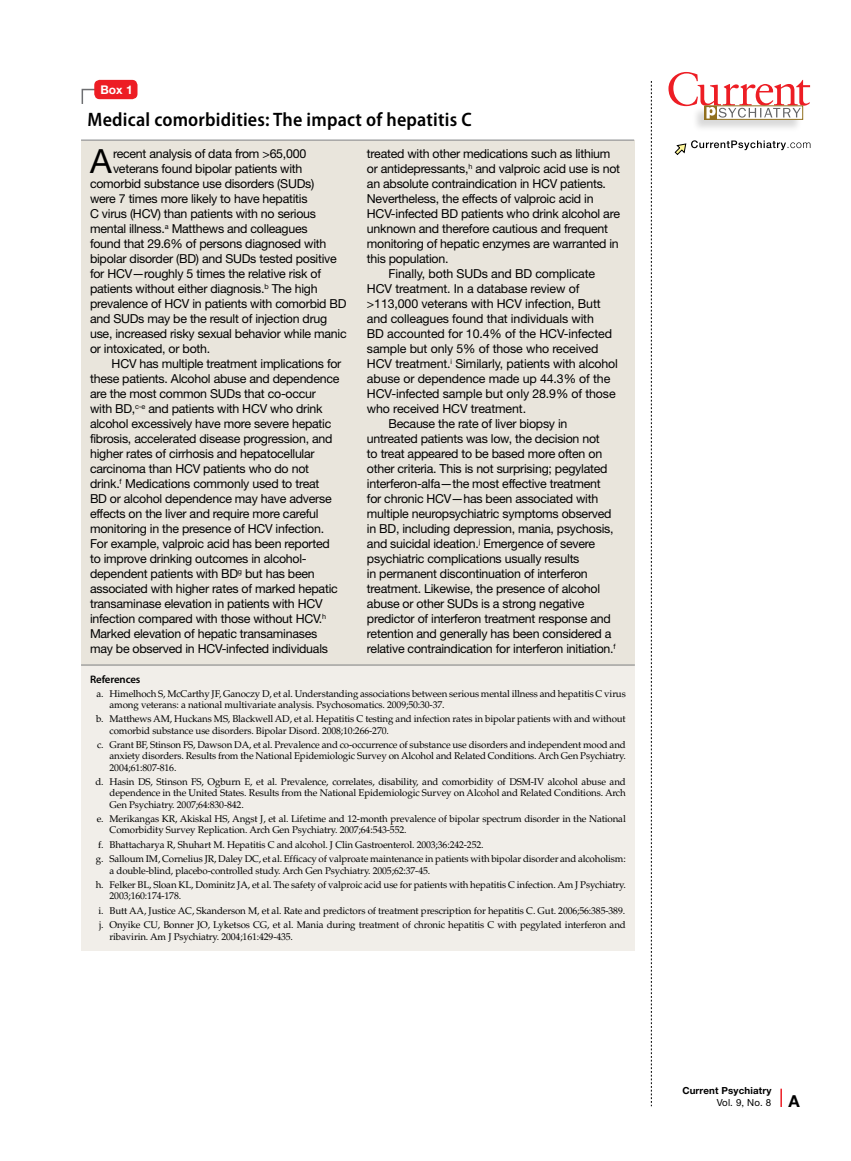
<style>
.page{position:relative;width:851px;height:1161px;background:#fff}
.page>*{position:absolute;margin:0;border:0;box-sizing:border-box;transform-origin:0 0}
.Table_Text{font:33.45px "Helvetica Neue LT Std";color:#000}
.Table_Title{font:600 semi-condensed 19.5px "Myriad Pro";letter-spacing:.01em;color:#000}
.Table_Text-2{font:12.3px/15px "Helvetica Neue LT Std";letter-spacing:-.02em;color:#000}
.t1{font:700 12px "Helvetica Neue LT Std";color:#fff}
.Reference_Hed{font:600 10.8px "Myriad Pro";letter-spacing:-.01em;color:#000}
.References{font:9.75px/11.2px "Palatino LT Std";letter-spacing:-.015em;color:#000}
.t2{font:700 9.75px/12px "Helvetica Neue LT Std";letter-spacing:.015em;color:#000}
.s1{font-weight:400}
.s2{font-size:16.5px}
</style>
<div class="page">
<div style="left:691px;top:106px;width:111px;height:27px;background:#000;opacity:.15"></div>
<div style="left:704px;top:106px;width:99px;height:14px;background:#9b7e36"></div>
<div style="left:704px;top:106px;width:13px;height:14px;background:#91701f"></div>
<svg style="left:668px;top:72px;width:142px;height:47px"></svg>
<svg style="left:674px;top:140px;width:136px;height:15px"></svg>
<svg style="left:780px;top:1089px;width:1px;height:18px"></svg>
<svg style="left:651px;top:81px;width:1px;height:1025px"></svg>
<svg style="left:81px;top:88px;width:19px;height:16px"></svg>
<div style="left:94px;top:80px;width:43px;height:19px;background:#ed1d24;border-radius:5px"></div>
<div style="left:81px;top:140px;width:553px;height:526px;background:#e9e5dc"></div>
<hr style="left:81px;top:140px;width:553px;height:1px;background:#808285">
<div style="left:81px;top:666px;width:553px;height:285px;background:#f1eee9"></div>
<hr style="left:81px;top:665px;width:553px;height:1px;background:#808285">
<p class="t1" style="left:100px;top:82px;width:34px">Box 1</p>
<p class="Table_Title" style="left:87px;top:108px;width:385px">Medical comorbidities: The impact of hepatitis C</p>
<p class="Table_Text" style="left:90px;top:141px;width:23px">A</p>
<p class="Table_Text-2" style="left:113px;top:146px;width:195px">recent analysis of data from &gt;65,000</p>
<p class="Table_Text-2" style="left:113px;top:161px;width:191px">veterans found bipolar patients with</p>
<p class="Table_Text-2" style="left:90px;top:176px;width:226px">comorbid substance use disorders (SUDs)</p>
<p class="Table_Text-2" style="left:90px;top:191px;width:219px">were 7 times more likely to have hepatitis</p>
<p class="Table_Text-2" style="left:90px;top:206px;width:227px">C virus (HCV) than patients with no serious</p>
<p class="Table_Text-2" style="left:90px;top:221px;width:219px">mental illness.<sup>a</sup> Matthews and colleagues</p>
<p class="Table_Text-2" style="left:90px;top:236px;width:238px">found that 29.6% of persons diagnosed with</p>
<p class="Table_Text-2" style="left:90px;top:251px;width:248px">bipolar disorder (BD) and SUDs tested positive</p>
<p class="Table_Text-2" style="left:90px;top:266px;width:232px">for HCV—roughly 5 times the relative risk of</p>
<p class="Table_Text-2" style="left:90px;top:281px;width:229px">patients without either diagnosis.<sup>b</sup> The high</p>
<p class="Table_Text-2" style="left:90px;top:296px;width:258px">prevalence of HCV in patients with comorbid BD</p>
<p class="Table_Text-2" style="left:90px;top:311px;width:239px">and SUDs may be the result of injection drug</p>
<p class="Table_Text-2" style="left:90px;top:326px;width:258px">use, increased risky sexual behavior while manic</p>
<p class="Table_Text-2" style="left:90px;top:341px;width:122px">or intoxicated, or both.</p>
<p class="Table_Text-2" style="left:90px;top:356px;width:253px;text-indent:22px">HCV has multiple treatment implications for these patients. Alcohol abuse and dependence are the most common SUDs that co-occur<br>with BD,<sup>c-e</sup> and patients with HCV who drink alcohol excessively have more severe hepatic fibrosis, accelerated disease progression, and higher rates of cirrhosis and hepatocellular carcinoma than HCV patients who do not drink.<sup>f</sup> Medications commonly used to treat<br>BD or alcohol dependence may have adverse effects on the liver and require more careful monitoring in the presence of HCV infection.<br>For example, valproic acid has been reported to improve drinking outcomes in alcohol&shy;dependent patients with BD<sup>g</sup> but has been associated with higher rates of marked hepatic transaminase elevation in patients with HCV infection compared with those without HCV.<sup>h </sup>Marked elevation of hepatic transaminases may be observed in HCV-infected individuals</p>
<p class="Table_Text-2" style="left:367px;top:146px;width:255px">treated with other medications such as lithium or antidepressants,<sup>h</sup> and valproic acid use is not an absolute contraindication in HCV patients.<br>Nevertheless, the effects of valproic acid in HCV-infected BD patients who drink alcohol are unknown and therefore cautious and frequent monitoring of hepatic enzymes are warranted in this population.</p>
<p class="Table_Text-2" style="left:367px;top:266px;width:252px;text-indent:22px">Finally, both SUDs and BD complicate HCV treatment. In a database review of &gt;113,000 veterans with HCV infection, Butt and colleagues found that individuals with<br>BD accounted for 10.4% of the HCV-infected sample but only 5% of those who received HCV treatment.<sup>i</sup> Similarly, patients with alcohol abuse or dependence made up 44.3% of the HCV-infected sample but only 28.9% of those who received HCV treatment.</p>
<p class="Table_Text-2" style="left:367px;top:416px;width:250px;text-indent:22px">Because the rate of liver biopsy in untreated patients was low, the decision not<br>to treat appeared to be based more often on other criteria. This is not surprising; pegylated interferon-alfa—the most effective treatment for chronic HCV—has been associated with multiple neuropsychiatric symptoms observed in BD, including depression, mania, psychosis, and suicidal ideation.<sup>j</sup> Emergence of severe psychiatric complications usually results<br>in permanent discontinuation of interferon treatment. Likewise, the presence of alcohol abuse or other SUDs is a strong negative predictor of interferon treatment response and retention and generally has been considered a relative contraindication for interferon initiation.<sup>f</sup></p>
<p class="Reference_Hed" style="left:90px;top:673px;width:52px">References</p>
<p class="References" style="left:110px;top:688px;width:517px;text-indent:-13px">a. Himelhoch S, McCarthy JF, Ganoczy D, et al. Understanding associations between serious mental illness and hepatitis C virus among veterans: a national multivariate analysis. Psychosomatics. 2009;50:30-37.</p>
<p class="References" style="left:110px;top:714px;width:517px;text-indent:-14px">b. Matthews AM, Huckans MS, Blackwell AD, et al. Hepatitis C testing and infection rates in bipolar patients with and without comorbid substance use disorders. Bipolar Disord. 2008;10:266-270.</p>
<p class="References" style="left:110px;top:739px;width:517px;text-align:justify;text-indent:-12px">c. Grant BF, Stinson FS, Dawson DA, et al. Prevalence and co-occurrence of substance use disorders and independent mood and anxiety disorders. Results from the National Epidemiologic Survey on Alcohol and Related Conditions. Arch Gen Psychiatry.<br>2004;61:807-816.</p>
<p class="References" style="left:110px;top:776px;width:517px;text-align:justify;text-indent:-14px">d. Hasin DS, Stinson FS, Ogburn E, et al. Prevalence, correlates, disability, and comorbidity of DSM-IV alcohol abuse and dependence in the United States. Results from the National Epidemiologic Survey on Alcohol and Related Conditions. Arch Gen Psychiatry. 2007;64:830-842.</p>
<p class="References" style="left:110px;top:813px;width:517px;text-indent:-13px">e. Merikangas KR, Akiskal HS, Angst J, et al. Lifetime and 12-month prevalence of bipolar spectrum disorder in the National<br>Comorbidity Survey Replication. Arch Gen Psychiatry. 2007;64:543-552.</p>
<p class="References" style="left:98px;top:839px;width:387px">f. Bhattacharya R, Shuhart M. Hepatitis C and alcohol. J Clin Gastroenterol. 2003;36:242-252.</p>
<p class="References" style="left:110px;top:854px;width:517px;text-indent:-14px">g. Salloum IM, Cornelius JR, Daley DC, et al. Efficacy of valproate maintenance in patients with bipolar disorder and alcoholism: a double-blind, placebo-controlled study. Arch Gen Psychiatry. 2005;62:37-45.</p>
<p class="References" style="left:110px;top:879px;width:517px;text-indent:-14px">h. Felker BL, Sloan KL, Dominitz JA, et al. The safety of valproic acid use for patients with hepatitis C infection. Am J Psychiatry.<br>2003;160:174-178.</p>
<p class="References" style="left:99px;top:905px;width:528px">i. Butt AA, Justice AC, Skanderson M, et al. Rate and predictors of treatment prescription for hepatitis C. Gut. 2006;56:385-389.</p>
<p class="References" style="left:110px;top:920px;width:518px;text-indent:-10px">j. Onyike CU, Bonner JO, Lyketsos CG, et al. Mania during treatment of chronic hepatitis C with pegylated interferon and ribavirin. Am J Psychiatry. 2004;161:429-435.</p>
<p class="t2" style="left:716px;top:1085px;width:85px;text-indent:-34px">Current Psychiatry<br><span class="s1">Vol. 9, No. 8</span> <span class="s2">A</span></p>
</div>
